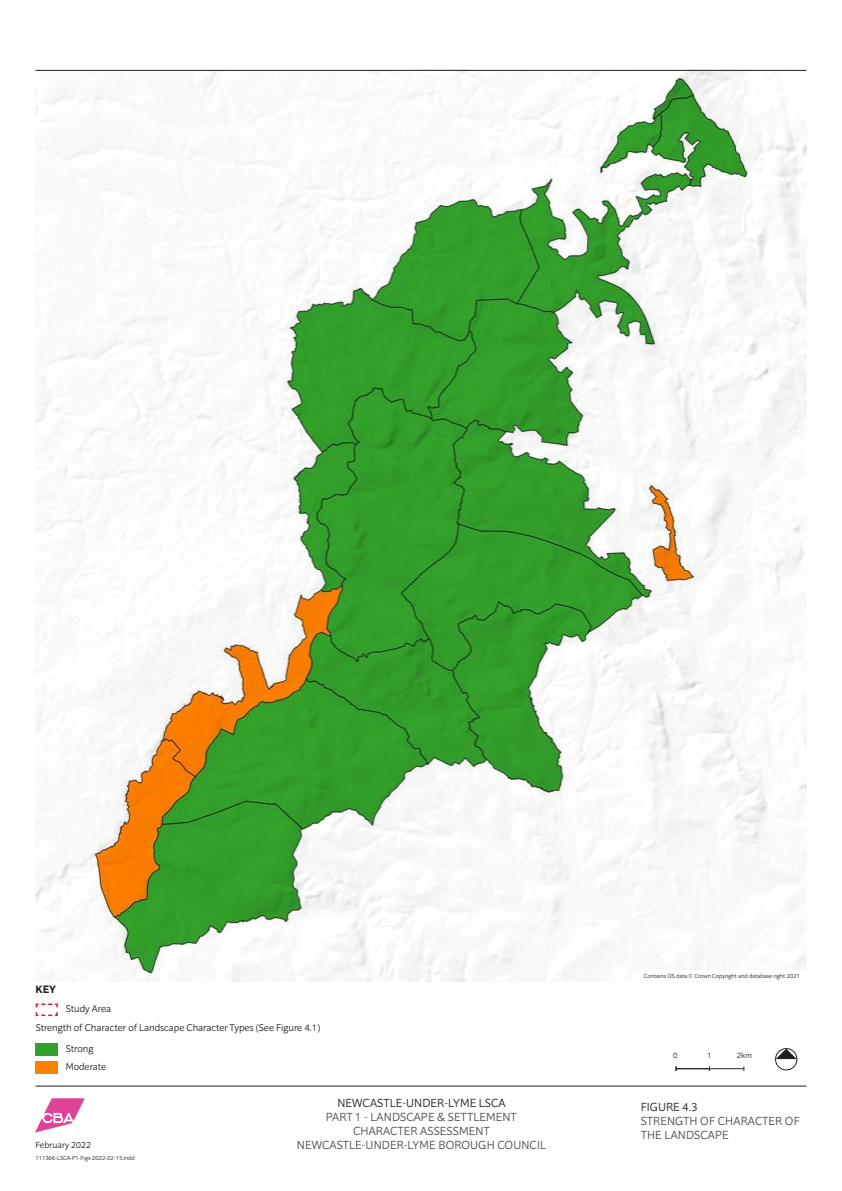
<style>
.page{position:relative;width:842px;height:1191px;background:#fff}
.page>*{position:absolute;margin:0;border:0;box-sizing:border-box;transform-origin:0 0}
.CBA_Figure_Figure_No{font:300 12px/14px "Sonus";letter-spacing:.01em;color:#4b4c4d;text-align:center}
.CBA_Figure_Figure_No-2{font:300 12px "Sonus";letter-spacing:.005em;color:#231f20}
.t1{font:700 11px "Sonus";color:#231f20}
.t2{font:300 10px "Sonus";color:#231f20}
.t3{font:300 9px "Sonus";color:#231f20}
.t4{font:300 8px "Sonus";color:#231f20}
.t5{font:300 6px "Sonus";color:#231f20}
</style>
<div class="page">
<img style="left:35px;top:71px;width:771px;height:910px">
<div style="left:36px;top:1043px;width:22px;height:12px;background:#33a02b"></div>
<div style="left:36px;top:1061px;width:22px;height:13px;background:#ff7f00"></div>
<hr style="left:35px;top:1085px;width:771px;height:1px;background:#231f20">
<hr style="left:35px;top:70px;width:771px;height:1px;background:#231f20">
<div style="left:775px;top:1048px;width:22px;height:22px;border:1px solid #231f20;border-radius:50%"></div>
<hr style="left:676px;top:1068px;width:68px;height:1px;background:#231f20">
<svg style="left:776px;top:1048px;width:21px;height:11px"></svg>
<svg style="left:35px;top:1003px;width:23px;height:13px"></svg>
<div style="left:641px;top:970px;width:165px;height:11px;background:#fff"></div>
<svg style="left:35px;top:1098px;width:50px;height:34px"></svg>
<p class="t1" style="left:35px;top:982px;width:22px">KEY</p>
<p class="t2" style="left:66px;top:1002px;width:47px">Study Area</p>
<p class="t2" style="left:36px;top:1021px;width:286px">Strength of Character of Landscape Character Types (See Figure 4.1)</p>
<p class="t2" style="left:66px;top:1060px;width:42px">Moderate</p>
<p class="t2" style="left:66px;top:1041px;width:29px">Strong</p>
<p class="t3" style="left:35px;top:1139px;width:57px">February 2022</p>
<p class="t5" style="left:35px;top:1154px;width:101px">111366-LSCA-P1-Figs-2022-02-15.indd</p>
<p class="CBA_Figure_Figure_No-2" style="left:337px;top:1095px;width:170px">NEWCASTLE-UNDER-LYME LSCA</p>
<p class="CBA_Figure_Figure_No" style="left:297px;top:1109px;width:251px">PART 1 - LANDSCAPE &amp; SETTLEMENT<br>CHARACTER ASSESSMENT<br>NEWCASTLE-UNDER-LYME BOROUGH COUNCIL</p>
<p class="t5" style="left:644px;top:972px;width:157px">Contains OS data © Crown Copyright and database right 2021</p>
<p class="t4" style="left:673px;top:1050px;width:6px">0</p>
<p class="t4" style="left:707px;top:1050px;width:6px">1</p>
<p class="t4" style="left:737px;top:1050px;width:17px">2km</p>
<p class="CBA_Figure_Figure_No-2" style="left:641px;top:1099px;width:59px">FIGURE 4.3</p>
<p class="CBA_Figure_Figure_No" style="left:641px;top:1113px;width:161px">STRENGTH OF CHARACTER OF</p>
<p class="CBA_Figure_Figure_No" style="left:641px;top:1127px;width:89px">THE LANDSCAPE</p>
</div>
